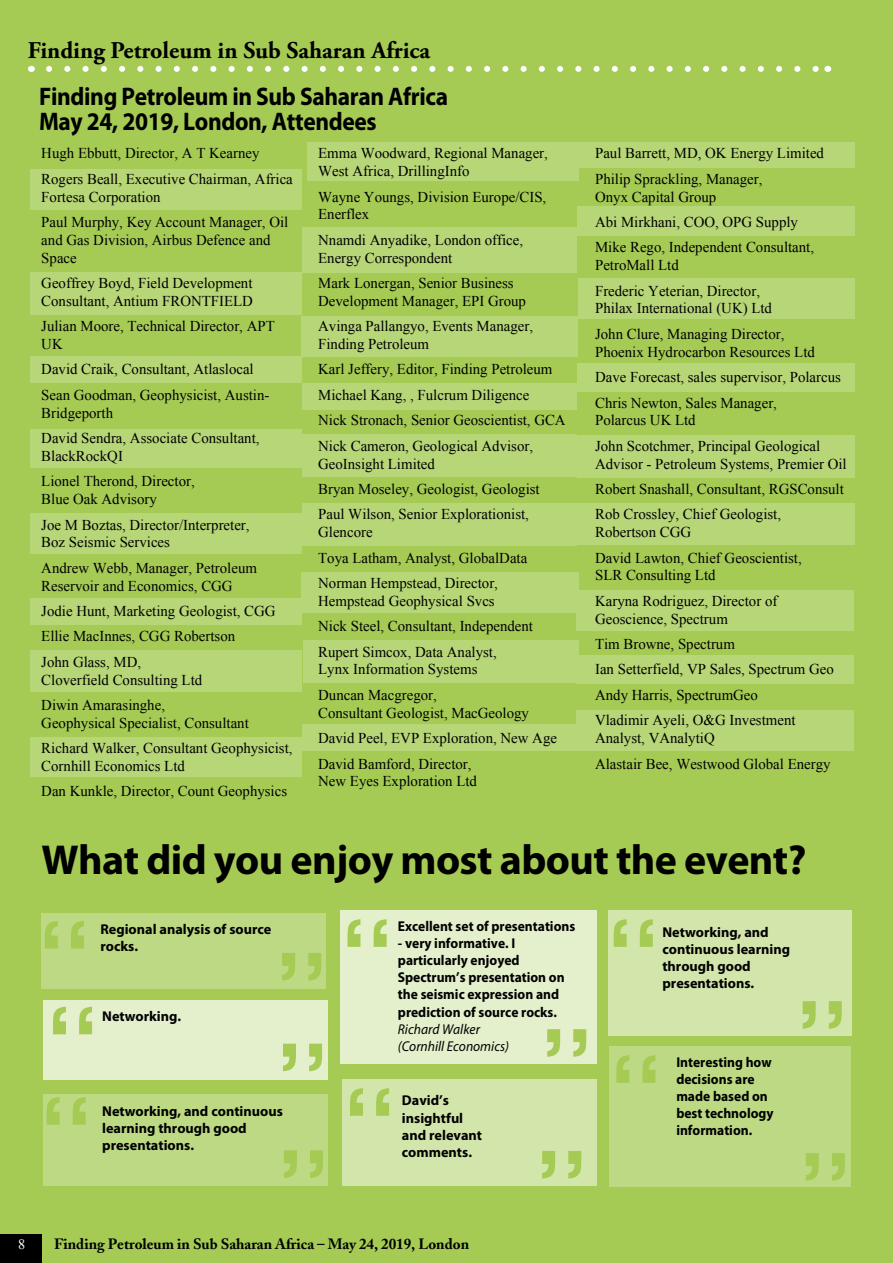
<style>
.page{position:relative;width:893px;height:1263px;background:#fff}
.page>*{position:absolute;margin:0;border:0;box-sizing:border-box;transform-origin:0 0}
.t1{font:700 42px "Myriad Pro";letter-spacing:-.015em;color:#000}
.t2{font:700 25.5px/25.5px "Myriad Pro";letter-spacing:-.015em;color:#000;scale:.92 1}
.t3{font:700 24px "Adobe Garamond Pro";color:#000}
.t4{font:15px/25.5px "Times New Roman";color:#000}
.t5{font:700 15px "Adobe Caslon";color:#000}
.t6{font:700 14.25px/17.1px "Myriad Pro";color:#000;scale:.95 1}
.t7{font:700 14.25px/17.1px "Myriad Pro";color:#000}
.t8{font:italic 14.25px/17.1px "Myriad Pro";color:#000;scale:.95 1}
.t9{font:14.25px "Times New Roman";color:#fff}
</style>
<div class="page">
<div style="left:0;top:1220px;width:893px;height:43px;background:#a5cb55"></div>
<div style="left:0;top:1220px;width:42px;height:43px;background:#000"></div>
<div style="left:0;top:0;width:893px;height:1233px;background:#a5cb55"></div>
<svg style="left:30px;top:65px;width:2px;height:7px"></svg>
<svg style="left:46px;top:65px;width:784px;height:7px"></svg>
<div style="left:31px;top:598px;width:271px;height:27px;background:#b7d677"></div>
<div style="left:31px;top:169px;width:271px;height:41px;background:#b7d677"></div>
<div style="left:31px;top:272px;width:271px;height:42px;background:#b7d677"></div>
<div style="left:31px;top:356px;width:271px;height:27px;background:#b7d677"></div>
<div style="left:31px;top:429px;width:271px;height:39px;background:#b7d677"></div>
<div style="left:31px;top:513px;width:271px;height:41px;background:#b7d677"></div>
<div style="left:31px;top:650px;width:271px;height:42px;background:#b7d677"></div>
<div style="left:31px;top:738px;width:271px;height:39px;background:#b7d677"></div>
<div style="left:302px;top:227px;width:275px;height:46px;background:#b7d677"></div>
<div style="left:301px;top:316px;width:277px;height:40px;background:#b7d677"></div>
<div style="left:302px;top:384px;width:275px;height:26px;background:#b7d677"></div>
<div style="left:302px;top:435px;width:275px;height:42px;background:#b7d677"></div>
<div style="left:578px;top:142px;width:276px;height:26px;background:#b7d677"></div>
<div style="left:577px;top:207px;width:277px;height:29px;background:#b7d677"></div>
<div style="left:578px;top:279px;width:276px;height:40px;background:#b7d677"></div>
<div style="left:577px;top:364px;width:277px;height:28px;background:#b7d677"></div>
<div style="left:577px;top:435px;width:277px;height:42px;background:#b7d677"></div>
<div style="left:576px;top:590px;width:278px;height:41px;background:#b7d677"></div>
<div style="left:301px;top:572px;width:277px;height:41px;background:#b7d677"></div>
<div style="left:576px;top:655px;width:278px;height:29px;background:#b7d677"></div>
<div style="left:576px;top:710px;width:278px;height:40px;background:#b7d677"></div>
<div style="left:307px;top:142px;width:272px;height:39px;background:#b7d677"></div>
<div style="left:303px;top:640px;width:276px;height:42px;background:#b7d677"></div>
<div style="left:42px;top:913px;width:284px;height:75px;background:#bdd983"></div>
<div style="left:340px;top:910px;width:257px;height:154px;background:#e4efcc"></div>
<svg style="left:348px;top:919px;width:39px;height:28px"></svg>
<svg style="left:45px;top:921px;width:39px;height:27px"></svg>
<div style="left:608px;top:910px;width:243px;height:125px;background:#d2e5aa"></div>
<svg style="left:614px;top:919px;width:39px;height:28px"></svg>
<svg style="left:282px;top:953px;width:39px;height:27px"></svg>
<svg style="left:547px;top:1029px;width:39px;height:28px"></svg>
<div style="left:43px;top:1000px;width:285px;height:79px;background:#e4efcc"></div>
<div style="left:609px;top:1046px;width:242px;height:140px;background:#bdd983"></div>
<svg style="left:616px;top:1055px;width:39px;height:28px"></svg>
<svg style="left:53px;top:1007px;width:39px;height:27px"></svg>
<svg style="left:803px;top:1001px;width:39px;height:28px"></svg>
<svg style="left:283px;top:1044px;width:39px;height:27px"></svg>
<svg style="left:806px;top:1153px;width:39px;height:28px"></svg>
<div style="left:342px;top:1079px;width:254px;height:106px;background:#d2e5aa"></div>
<svg style="left:350px;top:1088px;width:39px;height:28px"></svg>
<svg style="left:542px;top:1151px;width:39px;height:27px"></svg>
<div style="left:43px;top:1094px;width:285px;height:91px;background:#bdd983"></div>
<svg style="left:47px;top:1097px;width:39px;height:28px"></svg>
<svg style="left:284px;top:1150px;width:39px;height:28px"></svg>
<div style="left:302px;top:724px;width:275px;height:27px;background:#b7d677"></div>
<div style="left:577px;top:503px;width:277px;height:41px;background:#b7d677"></div>
<div style="left:302px;top:504px;width:275px;height:42px;background:#b7d677"></div>
<h3 class="t3" style="left:40px;top:27px;width:404px">Finding Petroleum in Sub Saharan Africa</h3>
<h3 class="t3" style="left:26px;top:33px;width:412px">Solving E&amp;P problems with digitalisation</h3>
<h2 class="t2" style="left:39px;top:84px;width:446px">Finding Petroleum in Sub Saharan Africa<br>May 24, 2019, London, Attendees</h2>
<h3 class="t3" style="left:28px;top:37px;width:404px">Finding Petroleum in Sub Saharan Africa</h3>
<p class="t4" style="left:41px;top:140px;width:253px">Hugh Ebbutt, Director, A T Kearney<br>Rogers Beall, Executive Chairman, Africa</p>
<p class="t4" style="left:41px;top:184px;width:249px">Fortesa Corporation<br>Paul Murphy, Key Account Manager, Oil</p>
<p class="t4" style="left:41px;top:231px;width:231px;line-height:17.9px">and Gas Division, Airbus Defence and<br>Space</p>
<p class="t4" style="left:41px;top:274px;width:213px;line-height:17.9px">Geoffrey Boyd, Field Development<br>Consultant, Antium FRONTFIELD</p>
<p class="t4" style="left:41px;top:317px;width:235px;line-height:17.7px">Julian Moore, Technical Director, APT<br>UK</p>
<p class="t4" style="left:41px;top:356px;width:230px">David Craik, Consultant, Atlaslocal<br>Sean Goodman, Geophysicist, Austin-</p>
<p class="t4" style="left:41px;top:400px;width:220px">Bridgeporth<br>David Sendra, Associate Consultant,</p>
<p class="t4" style="left:41px;top:443px;width:155px">BlackRockQI<br>Lionel Therond, Director,</p>
<p class="t4" style="left:41px;top:486px;width:210px">Blue Oak Advisory<br>Joe M Boztas, Director/Interpreter,</p>
<p class="t4" style="left:41px;top:529px;width:217px">Boz Seismic Services<br>Andrew Webb, Manager, Petroleum</p>
<p class="t4" style="left:41px;top:572px;width:236px">Reservoir and Economics, CGG<br>Jodie Hunt, Marketing Geologist, CGG<br>Ellie MacInnes, CGG Robertson<br>John Glass, MD,</p>
<p class="t4" style="left:41px;top:666px;width:162px">Cloverfield Consulting Ltd<br>Diwin Amarasinghe,</p>
<p class="t4" style="left:41px;top:710px;width:253px">Geophysical Specialist, Consultant<br>Richard Walker, Consultant Geophysicist,</p>
<p class="t4" style="left:41px;top:753px;width:247px">Cornhill Economics Ltd<br>Dan Kunkle, Director, Count Geophysics</p>
<p class="t4" style="left:318px;top:144px;width:231px;line-height:17.9px">Emma Woodward, Regional Manager,<br>West Africa, DrillingInfo</p>
<p class="t4" style="left:318px;top:187px;width:230px;line-height:17.7px">Wayne Youngs, Division Europe/CIS,<br>Enerflex</p>
<p class="t4" style="left:318px;top:231px;width:206px;line-height:17.9px">Nnamdi Anyadike, London office,<br>Energy Correspondent</p>
<p class="t4" style="left:318px;top:274px;width:209px;line-height:17.9px">Mark Lonergan, Senior Business<br>Development Manager, EPI Group</p>
<p class="t4" style="left:318px;top:317px;width:216px;line-height:17.9px">Avinga Pallangyo, Events Manager,<br>Finding Petroleum</p>
<p class="t4" style="left:318px;top:356px;width:249px">Karl Jeffery, Editor, Finding Petroleum Michael Kang, , Fulcrum Diligence<br>Nick Stronach, Senior Geoscientist, GCA Nick Cameron, Geological Advisor,</p>
<p class="t4" style="left:318px;top:451px;width:223px">GeoInsight Limited<br>Bryan Moseley, Geologist, Geologist<br>Paul Wilson, Senior Explorationist,</p>
<p class="t4" style="left:318px;top:519px;width:211px">Glencore<br>Toya Latham, Analyst, GlobalData<br>Norman Hempstead, Director,</p>
<p class="t4" style="left:318px;top:588px;width:216px">Hempstead Geophysical Svcs<br>Nick Steel, Consultant, Independent<br>Rupert Simcox, Data Analyst,</p>
<p class="t4" style="left:318px;top:656px;width:161px">Lynx Information Systems<br>Duncan Macgregor,</p>
<p class="t4" style="left:318px;top:700px;width:240px">Consultant Geologist, MacGeology<br>David Peel, EVP Exploration, New Age<br>David Bamford, Director,</p>
<p class="t4" style="left:318px;top:768px;width:160px">New Eyes Exploration Ltd</p>
<p class="t4" style="left:595px;top:140px;width:230px">Paul Barrett, MD, OK Energy Limited<br>Philip Sprackling, Manager,</p>
<p class="t4" style="left:595px;top:184px;width:221px">Onyx Capital Group<br>Abi Mirkhani, COO, OPG Supply<br>Mike Rego, Independent Consultant,</p>
<p class="t4" style="left:595px;top:252px;width:166px">PetroMall Ltd<br>Frederic Yeterian, Director,</p>
<p class="t4" style="left:595px;top:295px;width:191px">Philax International (UK) Ltd<br>John Clure, Managing Director,</p>
<p class="t4" style="left:595px;top:339px;width:247px">Phoenix Hydrocarbon Resources Ltd<br>Dave Forecast, sales supervisor, Polarcus<br>Chris Newton, Sales Manager,</p>
<p class="t4" style="left:595px;top:407px;width:227px">Polarcus UK Ltd<br>John Scotchmer, Principal Geological</p>
<p class="t4" style="left:595px;top:451px;width:253px">Advisor - Petroleum Systems, Premier Oil<br>Robert Snashall, Consultant, RGSConsult<br>Rob Crossley, Chief Geologist,</p>
<p class="t4" style="left:595px;top:519px;width:208px">Robertson CGG<br>David Lawton, Chief Geoscientist,</p>
<p class="t4" style="left:595px;top:562px;width:184px">SLR Consulting Ltd<br>Karyna Rodriguez, Director of</p>
<p class="t4" style="left:595px;top:606px;width:240px">Geoscience, Spectrum<br>Tim Browne, Spectrum<br>Ian Setterfield, VP Sales, Spectrum Geo<br>Andy Harris, SpectrumGeo<br>Vladimir Ayeli, O&amp;G Investment</p>
<p class="t4" style="left:595px;top:725px;width:237px">Analyst, VAnalytiQ<br>Alastair Bee, Westwood Global Energy</p>
<h1 class="t1" style="left:42px;top:836px;width:766px">What did you enjoy most about the event?</h1>
<p class="t6" style="left:398px;top:918px;width:188px">Excellent set of presentations</p>
<p class="t6" style="left:398px;top:935px;width:177px">- very informative. I particularly enjoyed<br>Spectrum’s presentation on the seismic expression and prediction of source rocks.</p>
<p class="t8" style="left:398px;top:1020px;width:118px">Richard Walker (Cornhill Economics)</p>
<p class="t7" style="left:100px;top:920px;width:173px">Regional analysis of source rocks.</p>
<p class="t7" style="left:662px;top:923px;width:129px">Networking, and continuous learning through good presentations.</p>
<p class="t7" style="left:102px;top:1007px;width:81px">Networking.</p>
<p class="t7" style="left:102px;top:1103px;width:182px">Networking, and continuous learning through good presentations.</p>
<p class="t7" style="left:402px;top:1092px;width:82px">David’s insightful and relevant comments.</p>
<p class="t9" style="left:18px;top:1235px;width:9px">8</p>
<p class="t5" style="left:54px;top:1234px;width:417px">Finding Petroleum in Sub Saharan Africa – May 24, 2019, London</p>
<p class="t6" style="left:676px;top:1054px;width:104px">Interesting how decisions are made based on best technology information.</p>
</div>
